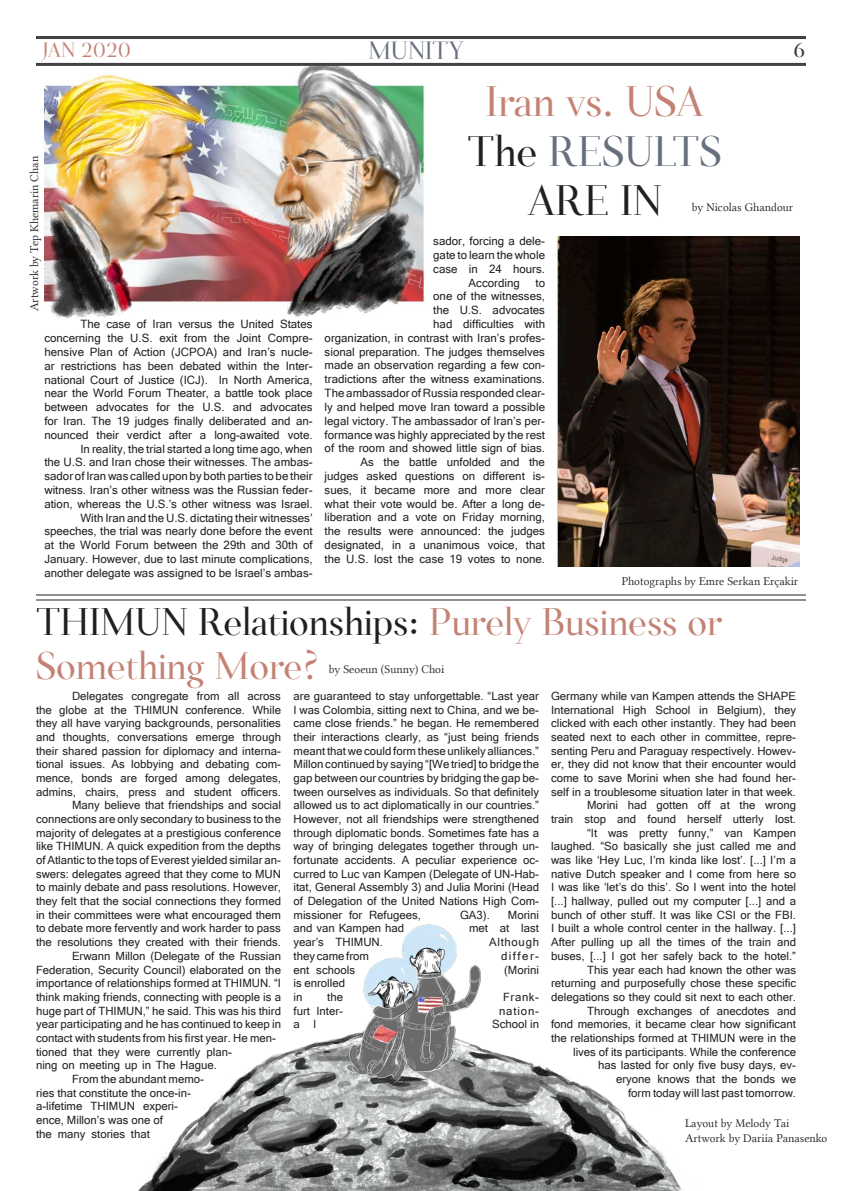
<style>
.page{position:relative;width:842px;height:1191px;background:#fff}
.page>*{position:absolute;margin:0;border:0;box-sizing:border-box;transform-origin:0 0}
.t1{font:41px/49.2px "Salinas Demo";color:#c48274;text-align:center}
.t2{font:37px/44.4px "Salinas Demo";color:#c48274}
.t3{font:24px "Salinas Demo";color:#68707e}
.t4{font:20px "Salinas Demo";color:#c48274}
.t5{font:20px "Salinas Demo";color:#32333f}
.t6{font:12px "Lin Libertine Display";color:#231f20}
.t7{font:12px/14.4px "Lin Libertine Display Capitals";color:#231f20}
.t8{font:11.5px/13.8px "Microsoft Sans Serif";color:#231f20;text-align:right}
.t9{font:11.4px/13.7px "Microsoft Sans Serif";color:#231f20;text-align:justify}
.t10{font:11.4px "Microsoft Sans Serif";letter-spacing:.06em;color:#231f20}
.s1{color:#231f20}
.s2{color:#68707e}
</style>
<div class="page">
<img style="left:44px;top:66px;width:381px;height:253px">
<hr style="left:36px;top:36px;width:770px;height:3px;background:#404244">
<hr style="left:36px;top:63px;width:770px;height:3px;background:#404244">
<hr style="left:36px;top:594px;width:770px;height:1px;background:#231f20">
<img style="left:557px;top:237px;width:243px;height:329px">
<hr style="left:36px;top:599px;width:770px;height:1px;background:#231f20">
<img style="left:139px;top:924px;width:542px;height:267px">
<h3 class="t4" style="left:43px;top:39px;width:90px">JAN 2020</h3>
<h3 class="t3" style="left:368px;top:37px;width:97px">MUNITY</h3>
<h3 class="t5" style="left:794px;top:39px;width:13px">6</h3>
<p class="t6" style="left:28px;top:311px;width:156px;rotate:-90deg">Artwork by Tep Khemarin Chan</p>
<p class="t8" style="left:44px;top:317px;width:270px">The case of Iran versus the United States concerning the U.S. exit from the Joint Compre&shy;hensive Plan of Action (JCPOA) and Iran’s nucle&shy;ar restrictions has been debated within the Inter&shy;national Court of Justice (ICJ). In North America, near the World Forum Theater, a battle took place between advocates for the U.S. and advocates for Iran. The 19 judges finally deliberated and an&shy;nounced their verdict after a long-awaited vote.<br>In reality, the trial started a long time ago, when<br>the U.S. and Iran chose their witnesses. The ambas&shy;sador of Iran was called upon by both parties to be their witness. Iran’s other witness was the Russian feder&shy;ation, whereas the U.S.’s other witness was Israel.<br>With Iran and the U.S. dictating their witnesses’ speeches, the trial was nearly done before the event at the World Forum between the 29th and 30th of January. However, due to last minute complications, another delegate was assigned to be Israel’s ambas-</p>
<h1 class="t1" style="left:468px;top:78px;width:256px">Iran vs. USA<br><span class="s1">The</span> <span class="s2">RESULTS<br></span><span class="s1">ARE IN</span></h1>
<p class="t6" style="left:692px;top:200px;width:103px">by Nicolas Ghandour</p>
<p class="t8" style="left:433px;top:234px;width:113px">sador, forcing a dele-</p>
<p class="t8" style="left:433px;top:248px;width:113px">gate to learn the whole</p>
<p class="t8" style="left:433px;top:262px;width:113px">case in 24 hours.</p>
<p class="t8" style="left:469px;top:276px;width:53px">According</p>
<p class="t8" style="left:325px;top:276px;width:222px">to<br>one of the witnesses,<br>the U.S. advocates<br>had difficulties with<br>organization, in contrast with Iran’s profes&shy;sional preparation. The judges themselves made an observation regarding a few con&shy;tradictions after the witness examinations.<br>The ambassador of Russia responded clear&shy;ly and helped move Iran toward a possible legal victory. The ambassador of Iran’s per&shy;formance was highly appreciated by the rest of the room and showed little sign of bias.<br>As the battle unfolded and the judges asked questions on different is&shy;sues, it became more and more clear what their vote would be. After a long de&shy;liberation and a vote on Friday morning, the results were announced: the judges designated, in a unanimous voice, that the U.S. lost the case 19 votes to none.</p>
<p class="t6" style="left:622px;top:574px;width:178px">Photographs by Emre Serkan Erçakir</p>
<h2 class="t2" style="left:36px;top:600px;width:688px"><span class="s1">THIMUN Relationships:</span> Purely Business or<br>Something More?</h2>
<p class="t9" style="left:72px;top:689px;width:210px">Delegates congregate from all across</p>
<p class="t9" style="left:36px;top:702px;width:246px">the globe at the THIMUN conference. While</p>
<p class="t9" style="left:36px;top:716px;width:246px">they all have varying backgrounds, personalities</p>
<p class="t9" style="left:36px;top:730px;width:246px">and thoughts, conversations emerge through</p>
<p class="t9" style="left:36px;top:743px;width:246px">their shared passion for diplomacy and interna-</p>
<p class="t9" style="left:36px;top:757px;width:246px">tional issues. As lobbying and debating com-</p>
<p class="t9" style="left:36px;top:771px;width:246px">mence, bonds are forged among delegates,</p>
<p class="t9" style="left:36px;top:784px;width:246px">admins, chairs, press and student officers.</p>
<p class="t9" style="left:72px;top:798px;width:210px">Many believe that friendships and social</p>
<p class="t9" style="left:36px;top:812px;width:246px">connections are only secondary to business to the</p>
<p class="t9" style="left:36px;top:825px;width:246px">majority of delegates at a prestigious conference</p>
<p class="t9" style="left:36px;top:839px;width:246px">like THIMUN. A quick expedition from the depths</p>
<p class="t9" style="left:36px;top:853px;width:246px">of Atlantic to the tops of Everest yielded similar an-</p>
<p class="t9" style="left:36px;top:867px;width:246px">swers: delegates agreed that they come to MUN</p>
<p class="t9" style="left:36px;top:880px;width:246px">to mainly debate and pass resolutions. However,</p>
<p class="t9" style="left:36px;top:894px;width:246px">they felt that the social connections they formed</p>
<p class="t9" style="left:36px;top:908px;width:246px">in their committees were what encouraged them</p>
<p class="t9" style="left:36px;top:921px;width:246px">to debate more fervently and work harder to pass</p>
<p class="t9" style="left:36px;top:935px;width:246px">the resolutions they created with their friends.</p>
<p class="t9" style="left:72px;top:949px;width:210px">Erwann Millon (Delegate of the Russian</p>
<p class="t9" style="left:36px;top:962px;width:246px">Federation, Security Council) elaborated on the</p>
<p class="t9" style="left:36px;top:976px;width:246px">importance of relationships formed at THIMUN. “I</p>
<p class="t9" style="left:36px;top:990px;width:246px">think making friends, connecting with people is a</p>
<p class="t9" style="left:36px;top:1003px;width:246px">huge part of THIMUN,” he said. This was his third</p>
<p class="t9" style="left:36px;top:1017px;width:246px">year participating and he has continued to keep in</p>
<p class="t9" style="left:36px;top:1031px;width:242px">contact with students from his first year. He men-</p>
<p class="t9" style="left:36px;top:1044px;width:198px">tioned that they were currently plan-</p>
<p class="t9" style="left:36px;top:1058px;width:182px">ning on meeting up in The Hague.</p>
<p class="t9" style="left:72px;top:1072px;width:133px">From the abundant memo-</p>
<p class="t9" style="left:36px;top:1085px;width:156px">ries that constitute the once-in-</p>
<p class="t9" style="left:36px;top:1099px;width:143px">a-lifetime THIMUN experi-</p>
<p class="t9" style="left:36px;top:1113px;width:128px">ence, Millon’s was one of</p>
<p class="t9" style="left:36px;top:1126px;width:115px">the many stories that</p>
<p class="t6" style="left:329px;top:662px;width:117px">by Seoeun (Sunny) Choi</p>
<p class="t9" style="left:294px;top:689px;width:247px">are guaranteed to stay unforgettable. “Last year I was Colombia, sitting next to China, and we be&shy;came close friends.” he began. He remembered their interactions clearly, as “just being friends meant that we could form these unlikely alliances.” Millon continued by saying “[We tried] to bridge the gap between our countries by bridging the gap be&shy;tween ourselves as individuals. So that definitely allowed us to act diplomatically in our countries.” However, not all friendships were strengthened through diplomatic bonds. Sometimes fate has a way of bringing delegates together through un&shy;fortunate accidents. A peculiar experience oc&shy;curred to Luc van Kampen (Delegate of UN-Hab&shy;itat, General Assembly 3) and Julia Morini (Head of Delegation of the United Nations High Com&shy;missioner for Refugees,</p>
<p class="t9" style="left:551px;top:689px;width:247px;text-align:right">Germany while van Kampen attends the SHAPE International High School in Belgium), they clicked with each other instantly. They had been seated next to each other in committee, repre&shy;senting Peru and Paraguay respectively. Howev&shy;er, they did not know that their encounter would come to save Morini when she had found her&shy;self in a troublesome situation later in that week.<br>Morini had gotten off at the wrong<br>train stop and found herself utterly lost. “It was pretty funny,” van Kampen laughed. “So basically she just called me and was like ‘Hey Luc, I’m kinda like lost’. [...] I’m a native Dutch speaker and I come from here so I was like ‘let’s do this’. So I went into the hotel [...] hallway, pulled out my computer [...] and a bunch of other stuff. It was like CSI or the FBI.<br>I built a whole control center in the hallway. [...] After pulling up all the times of the train and buses, [...] I got her safely back to the hotel.” This year each had known the other was returning and purposefully chose these specific delegations so they could sit next to each other.<br>Through exchanges of anecdotes and<br>fond memories, it became clear how significant the relationships formed at THIMUN were in the lives of its participants. While the conference<br>has lasted for only five busy days, ev-<br>eryone knows that the bonds we<br>form today will last past tomorrow.</p>
<p class="t9" style="left:460px;top:908px;width:31px">GA3).</p>
<p class="t9" style="left:508px;top:908px;width:33px">Morini</p>
<p class="t9" style="left:294px;top:921px;width:112px">and van Kampen had</p>
<p class="t9" style="left:469px;top:921px;width:72px">met at last</p>
<p class="t9" style="left:294px;top:935px;width:91px">year’s THIMUN.</p>
<p class="t10" style="left:489px;top:935px;width:52px">Although</p>
<p class="t9" style="left:294px;top:949px;width:77px">they came from</p>
<p class="t9" style="left:501px;top:949px;width:39px">differ-</p>
<p class="t9" style="left:294px;top:962px;width:63px">ent schools</p>
<p class="t9" style="left:504px;top:962px;width:37px">(Morini</p>
<p class="t9" style="left:294px;top:976px;width:53px">is enrolled in</p>
<p class="t9" style="left:327px;top:990px;width:17px">the</p>
<p class="t9" style="left:503px;top:990px;width:38px">Frank-</p>
<p class="t9" style="left:294px;top:1003px;width:51px">furt Inter-</p>
<p class="t9" style="left:499px;top:1003px;width:42px">nation-</p>
<p class="t9" style="left:294px;top:1017px;width:24px">a l</p>
<p class="t9" style="left:492px;top:1017px;width:48px">School in</p>
<p class="t7" style="left:685px;top:1116px;width:144px">Layout by Melody Tai<br>Artwork by Dariia Panasenko</p>
</div>
